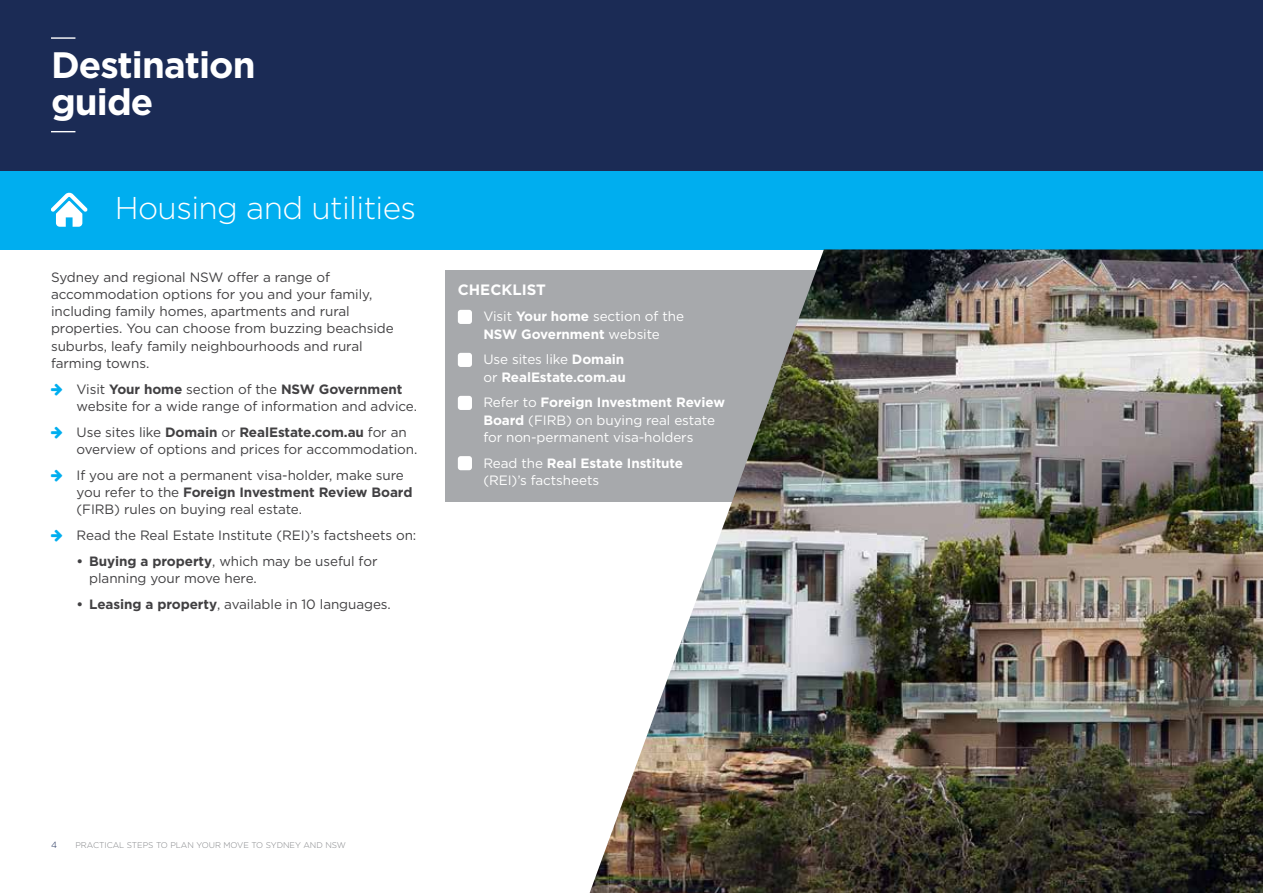
<style>
.page{position:relative;width:1263px;height:893px;background:#fff}
.page>*{position:absolute;margin:0;border:0;box-sizing:border-box;transform-origin:0 0}
.t1{font:700 36.75px/36.8px "Gotham";letter-spacing:-.025em;color:#fff}
.t2{font:300 31.5px "Gotham";letter-spacing:-.02em;color:#fff}
.t3{font:700 15px "Gotham";color:#fff}
.t4{font:13.5px/17.2px "Gotham";letter-spacing:-.005em;color:#414042}
.t5{font:13.5px/17.2px "Gotham";letter-spacing:-.005em;color:#fff}
.t6{font:700 13.5px/17.2px "Gotham";letter-spacing:-.005em;color:#fff}
.t7{font:300 9px "Gotham";color:#1b2b55}
.t8{font:300 8.25px "Gotham";color:#808285}
.s1{font-weight:700}
.s2{font-weight:400}
</style>
<div class="page">
<div style="left:0;top:170px;width:1263px;height:79px;background:#00aeef"></div>
<div style="left:0;top:0;width:1263px;height:170px;background:#1b2b55"></div>
<div style="left:445px;top:271px;width:373px;height:231px;background:#a7a9ac"></div>
<div style="left:458px;top:310px;width:14px;height:14px;background:#fff;border-radius:3px"></div>
<div style="left:458px;top:353px;width:14px;height:14px;background:#fff;border-radius:3px"></div>
<div style="left:458px;top:396px;width:14px;height:14px;background:#fff;border-radius:3px"></div>
<div style="left:458px;top:456px;width:14px;height:14px;background:#fff;border-radius:3px"></div>
<svg style="left:51px;top:192px;width:37px;height:35px"></svg>
<hr style="left:51px;top:37px;width:24px;height:2px;background:#fff">
<svg style="left:51px;top:131px;width:24px;height:1px"></svg>
<img style="left:590px;top:249px;width:673px;height:644px">
<h1 class="t1" style="left:51px;top:47px;width:206px">Destination guide</h1>
<h2 class="t2" style="left:115px;top:188px;width:303px">Housing and utilities</h2>
<p class="t4" style="left:51px;top:268px;width:344px">Sydney and regional NSW offer a range of accommodation options for you and your family, including family homes, apartments and rural properties. You can choose from buzzing beachside suburbs, leafy family neighbourhoods and rural farming towns.</p>
<p class="t4" style="left:77px;top:380px;width:342px">Visit <span class="s1">Your home</span> section of the <span class="s1">NSW Government </span>website for a wide range of information and advice.</p>
<p class="t4" style="left:77px;top:423px;width:342px">Use sites like <span class="s1">Domain</span> or <span class="s1">RealEstate.com.au</span> for an overview of options and prices for accommodation.</p>
<p class="t4" style="left:77px;top:466px;width:337px">If you are not a permanent visa-holder, make sure you refer to the <span class="s1">Foreign Investment Review Board </span>(FIRB) rules on buying real estate.</p>
<p class="t4" style="left:77px;top:526px;width:341px">Read the Real Estate Institute (REI)’s factsheets on:</p>
<p class="t4" style="left:89px;top:552px;width:290px;text-indent:-13px"><span class="s1">• Buying a property</span>, which may be useful for planning your move here.</p>
<p class="t4" style="left:77px;top:595px;width:316px"><span class="s1">• Leasing a property</span>, available in 10 languages.</p>
<p class="t3" style="left:458px;top:280px;width:89px">CHECKLIST</p>
<p class="t5" style="left:483px;top:308px;width:202px">Visit <span class="s1">Your home</span> section of the<br><span class="s1">NSW Government</span> website</p>
<p class="t6" style="left:483px;top:351px;width:144px"><span class="s2">Use sites like</span> Domain <span class="s2">or</span> RealEstate.com.au</p>
<p class="t5" style="left:483px;top:394px;width:243px">Refer to <span class="s1">Foreign Investment Review<br>Board</span> (FIRB) on buying real estate for non-permanent visa-holders</p>
<p class="t5" style="left:483px;top:454px;width:201px">Read the <span class="s1">Real Estate Institute </span>(REI)’s factsheets</p>
<p class="t7" style="left:51px;top:839px;width:7px">4</p>
<p class="t8" style="left:75px;top:840px;width:272px">PRACTICAL STEPS TO PLAN YOUR MOVE TO SYDNEY AND NSW</p>
</div>
